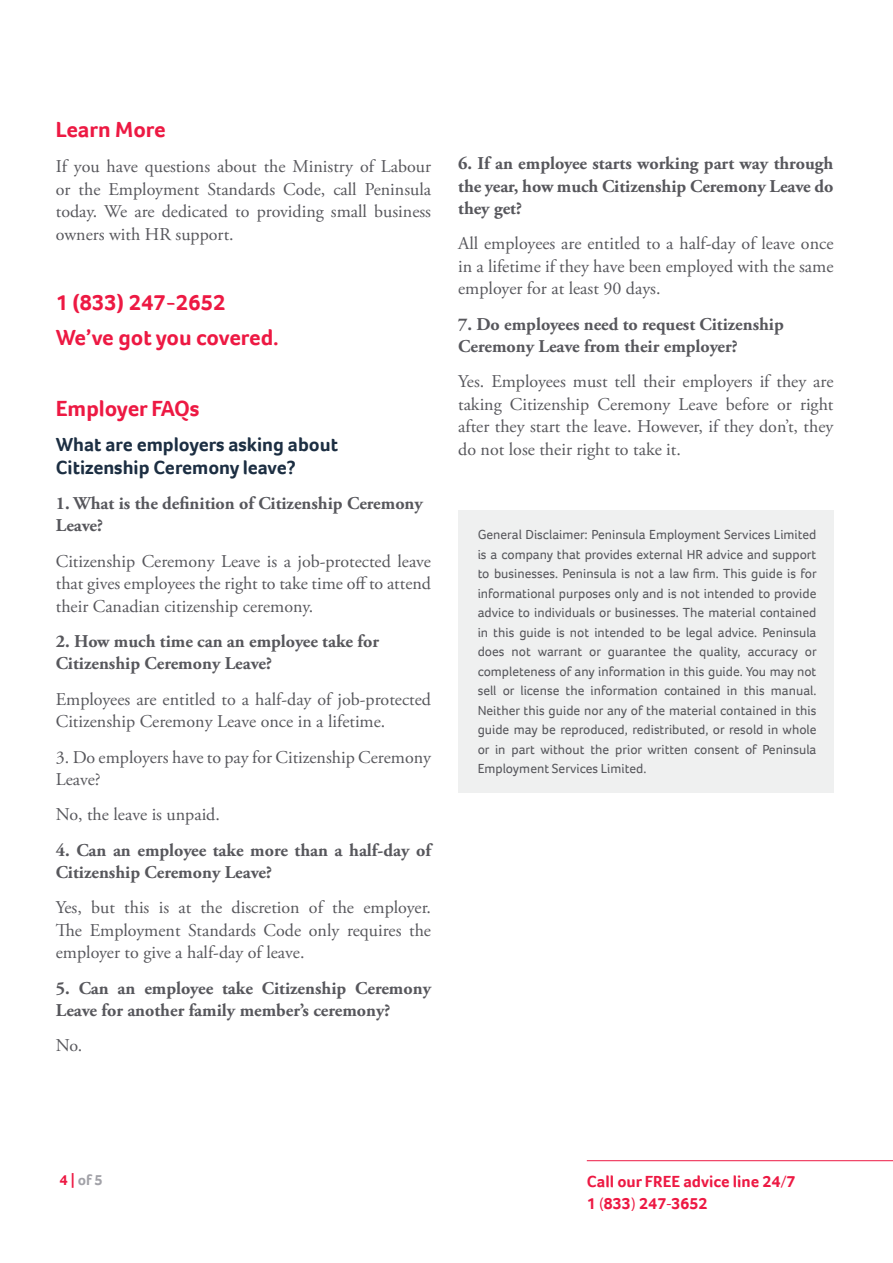
<style>
.page{position:relative;width:893px;height:1263px;background:#fff}
.page>*{position:absolute;margin:0;border:0;box-sizing:border-box;transform-origin:0 0}
.t1{font:700 22.5px "Foco";color:#ed1943}
.t2{font:700 19.5px/22.5px "Foco";color:#1c2e42}
.t3{font:18px/22.5px "Adobe Garamond Pro";color:#57575c;text-align:justify}
.t4{font:700 18px/22.5px "Adobe Garamond Pro";color:#57575c}
.t5{font:700 16.5px/22.5px "Foco";color:#ed1943}
.t6{font:700 15px "Foco";color:#a2a2a8}
.t7{font:13.5px/19.5px "Foco";color:#57575c;text-align:justify}
.s1{color:#ed1943}
.s2{font-family:"Myriad Pro";font-weight:400}
</style>
<div class="page">
<hr style="left:587px;top:1160px;width:306px;height:1px;background:#ed1943">
<div style="left:458px;top:510px;width:375px;height:282px;background:#eff0f0"></div>
<p class="t1" style="left:56px;top:114px;width:111px">Learn More</p>
<p class="t3" style="left:56px;top:156px;width:377px">If you have questions about the Ministry of Labour or the Employment Standards Code, call Peninsula today. We are dedicated to providing small business owners with HR support.</p>
<p class="t1" style="left:56px;top:288px;width:171px">1 (833) 247-2652</p>
<p class="t1" style="left:56px;top:323px;width:225px">We’ve got you covered.</p>
<p class="t1" style="left:56px;top:393px;width:145px">Employer FAQs</p>
<p class="t2" style="left:56px;top:433px;width:284px">What are employers asking about<br>Citizenship Ceremony leave?</p>
<p class="t4" style="left:56px;top:492px;width:369px">1. What is the definition of Citizenship Ceremony<br>Leave?</p>
<p class="t3" style="left:56px;top:550px;width:377px">Citizenship Ceremony Leave is a job-protected leave that gives employees the right to take time off to attend their Canadian citizenship ceremony.</p>
<p class="t4" style="left:56px;top:630px;width:325px">2. How much time can an employee take for<br>Citizenship Ceremony Leave?</p>
<p class="t3" style="left:56px;top:688px;width:377px">Employees are entitled to a half-day of job-protected<br>Citizenship Ceremony Leave once in a lifetime.</p>
<p class="t3" style="left:56px;top:746px;width:377px">3. Do employers have to pay for Citizenship Ceremony<br>Leave?</p>
<p class="t3" style="left:56px;top:804px;width:166px">No, the leave is unpaid.</p>
<p class="t4" style="left:56px;top:839px;width:377px">4. Can an employee take more than a half-day of<br>Citizenship Ceremony Leave?</p>
<p class="t3" style="left:56px;top:897px;width:377px">Yes, but this is at the discretion of the employer.<br>The Employment Standards Code only requires the employer to give a half-day of leave.</p>
<p class="t4" style="left:56px;top:977px;width:377px">5. Can an employee take Citizenship Ceremony<br>Leave for another family member’s ceremony?</p>
<p class="t3" style="left:56px;top:1035px;width:28px">No.</p>
<p class="t4" style="left:458px;top:153px;width:377px;text-align:justify">6. If an employee starts working part way through the year, how much Citizenship Ceremony Leave do they get?</p>
<p class="t3" style="left:458px;top:233px;width:377px">All employees are entitled to a half-day of leave once in a lifetime if they have been employed with the same employer for at least 90 days.</p>
<p class="t4" style="left:458px;top:313px;width:327px">7. Do employees need to request Citizenship<br>Ceremony Leave from their employer?</p>
<p class="t3" style="left:458px;top:371px;width:377px">Yes. Employees must tell their employers if they are taking Citizenship Ceremony Leave before or right after they start the leave. However, if they don’t, they do not lose their right to take it.</p>
<p class="t7" style="left:478px;top:525px;width:341px">General Disclaimer: Peninsula Employment Services Limited is a company that provides external HR advice and support to businesses. Peninsula is not a law firm. This guide is for informational purposes only and is not intended to provide advice to individuals or businesses. The material contained in this guide is not intended to be legal advice. Peninsula does not warrant or guarantee the quality, accuracy or completeness of any information in this guide. You may not sell or license the information contained in this manual.<br>Neither this guide nor any of the material contained in this guide may be reproduced, redistributed, or resold in whole or in part without the prior written consent of Peninsula Employment Services Limited.</p>
<p class="t6" style="left:60px;top:1170px;width:45px"><span class="s1">4 |</span> of 5</p>
<p class="t5" style="left:587px;top:1169px;width:210px">Call our FREE advice line 24<span class="s2">/</span>7<br>1 <span class="s2">(</span>833<span class="s2">)</span> 247<span class="s2">-</span>3652</p>
</div>
